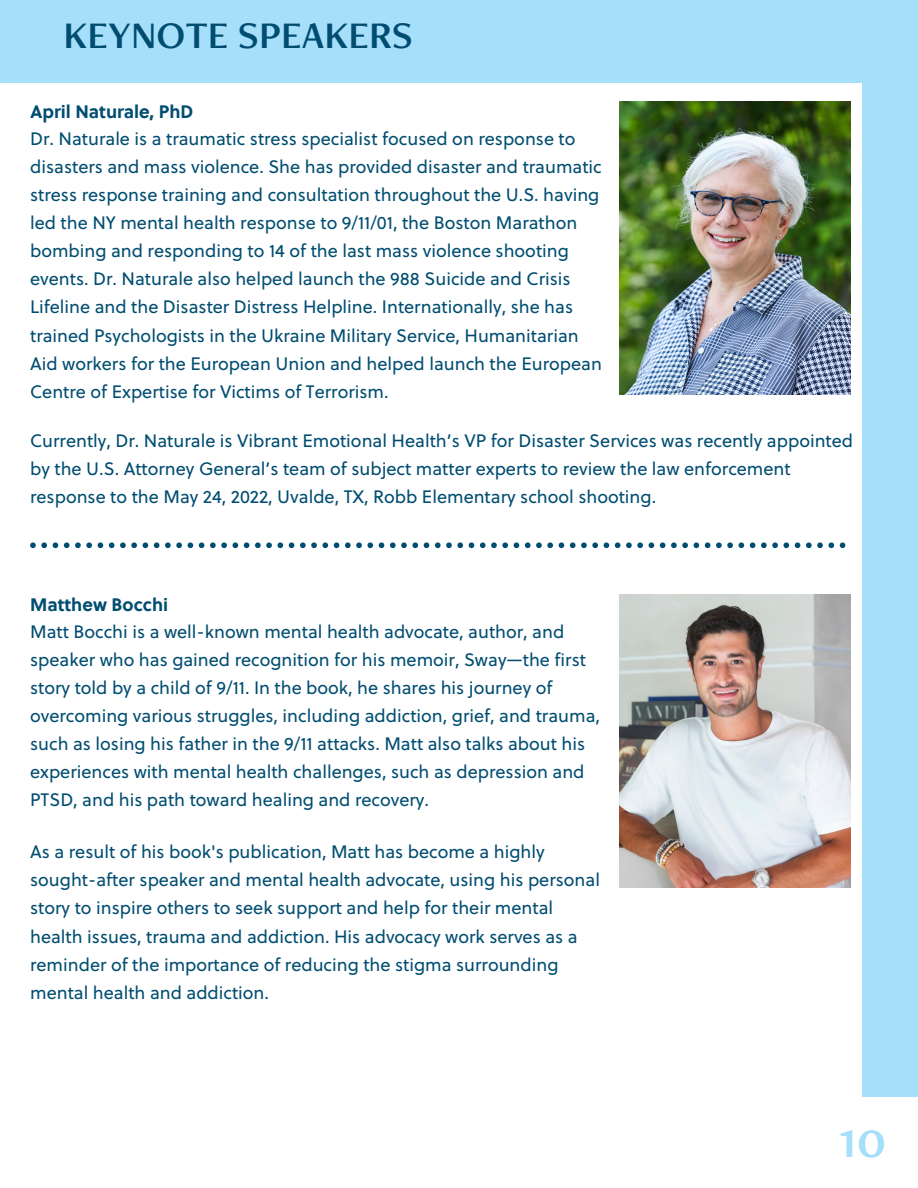
<style>
.page{position:relative;width:918px;height:1188px;background:#fff}
.page>*{position:absolute;margin:0;border:0;box-sizing:border-box;transform-origin:0 0}
.t1{font:54px "Freight Neo Pro Semi";color:#a6dff9}
.t2{font:39px "Freight Neo Pro Semi";color:#004d71}
.t3{font:18px/28.2px "Soleil";color:#004d71}
.t4{font:700 18px "Soleil W02";color:#004d71}
</style>
<div class="page">
<div style="left:863px;top:0;width:55px;height:1096px;background:#a6dff9"></div>
<div style="left:0;top:0;width:918px;height:82px;background:#a6dff9"></div>
<img style="left:619px;top:101px;width:232px;height:294px">
<img style="left:619px;top:594px;width:232px;height:294px">
<svg style="left:30px;top:542px;width:815px;height:6px"></svg>
<p class="t2" style="left:64px;top:21px;width:351px">KEYNOTE SPEAKERS</p>
<p class="t4" style="left:30px;top:97px;width:165px">April Naturale, PhD</p>
<p class="t3" style="left:30px;top:124px;width:573px">Dr. Naturale is a traumatic stress specialist focused on response to disasters and mass violence. She has provided disaster and traumatic stress response training and consultation throughout the U.S. having led the NY mental health response to 9/11/01, the Boston Marathon bombing and responding to 14 of the last mass violence shooting events. Dr. Naturale also helped launch the 988 Suicide and Crisis Lifeline and the Disaster Distress Helpline. Internationally, she has trained Psychologists in the Ukraine Military Service, Humanitarian Aid workers for the European Union and helped launch the European Centre of Expertise for Victims of Terrorism.</p>
<p class="t3" style="left:30px;top:426px;width:825px">Currently, Dr. Naturale is Vibrant Emotional Health’s VP for Disaster Services was recently appointed by the U.S. Attorney General’s team of subject matter experts to review the law enforcement response to the May 24, 2022, Uvalde, TX, Robb Elementary school shooting.</p>
<p class="t4" style="left:30px;top:590px;width:140px">Matthew Bocchi</p>
<p class="t3" style="left:30px;top:617px;width:571px">Matt Bocchi is a well-known mental health advocate, author, and speaker who has gained recognition for his memoir, Sway—the first story told by a child of 9/11. In the book, he shares his journey of overcoming various struggles, including addiction, grief, and trauma, such as losing his father in the 9/11 attacks. Matt also talks about his experiences with mental health challenges, such as depression and PTSD, and his path toward healing and recovery.</p>
<p class="t3" style="left:30px;top:838px;width:571px">As a result of his book's publication, Matt has become a highly sought-after speaker and mental health advocate, using his personal story to inspire others to seek support and help for their mental health issues, trauma and addiction. His advocacy work serves as a reminder of the importance of reducing the stigma surrounding mental health and addiction.</p>
<p class="t1" style="left:839px;top:1119px;width:49px">10</p>
</div>
